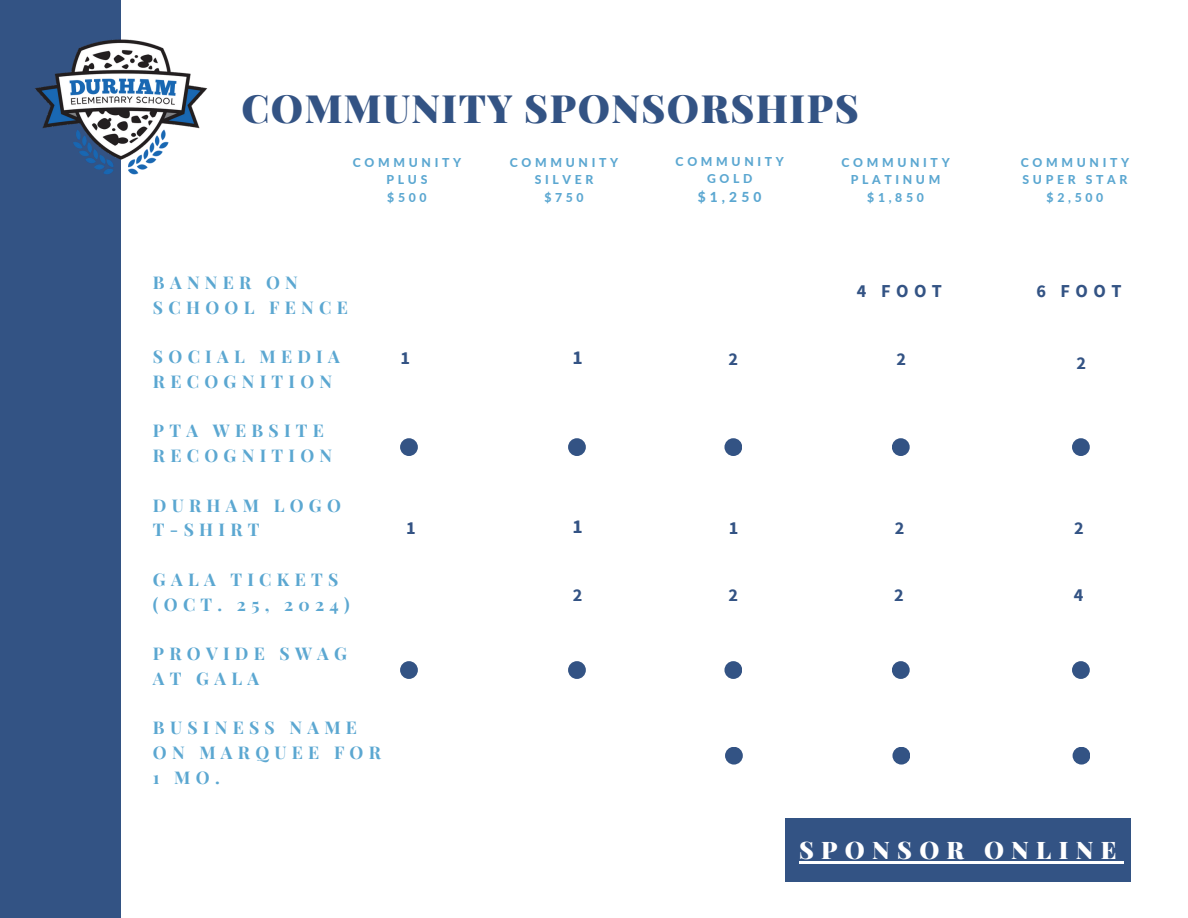
<style>
.page{position:relative;width:1188px;height:918px;background:#fff}
.page>*{position:absolute;margin:0;border:0;box-sizing:border-box;transform-origin:0 0}
.t1{font:900 39.15px "Playfair Display";letter-spacing:.035em;color:#335384}
.t2{font:900 24.15px "Playfair Display";letter-spacing:.3em;color:#fff}
.t3{font:700 19.5px "Source Sans Pro";color:#335384}
.t4{font:700 18.3px "Source Sans Pro";letter-spacing:.3em;color:#335384}
.t5{font:700 17.55px/24.8px "Playfair Display";letter-spacing:.3em;color:#5ba7d1}
.t6{font:800 13.65px "Lato";color:#5ba7d1}
.t7{font:800 12.3px/17.2px "Lato";letter-spacing:.3em;color:#5ba7d1;text-align:center}
</style>
<div class="page">
<div style="left:0;top:0;width:121px;height:918px;background:#335384"></div>
<img style="left:35px;top:39px;width:173px;height:136px">
<div style="left:785px;top:819px;width:345px;height:63px;background:#335384"></div>
<hr style="left:799px;top:861px;width:325px;height:3px;background:#fff">
<div style="left:400px;top:438px;width:18px;height:18px;background:#335384;border-radius:50%"></div>
<div style="left:568px;top:438px;width:18px;height:18px;background:#335384;border-radius:50%"></div>
<div style="left:724px;top:438px;width:18px;height:18px;background:#335384;border-radius:50%"></div>
<div style="left:892px;top:438px;width:18px;height:18px;background:#335384;border-radius:50%"></div>
<div style="left:1072px;top:438px;width:18px;height:18px;background:#335384;border-radius:50%"></div>
<div style="left:400px;top:661px;width:18px;height:18px;background:#335384;border-radius:50%"></div>
<div style="left:568px;top:661px;width:18px;height:18px;background:#335384;border-radius:50%"></div>
<div style="left:724px;top:661px;width:18px;height:18px;background:#335384;border-radius:50%"></div>
<div style="left:892px;top:661px;width:18px;height:18px;background:#335384;border-radius:50%"></div>
<div style="left:1072px;top:661px;width:18px;height:18px;background:#335384;border-radius:50%"></div>
<div style="left:725px;top:747px;width:18px;height:18px;background:#335384;border-radius:50%"></div>
<div style="left:892px;top:747px;width:18px;height:18px;background:#335384;border-radius:50%"></div>
<div style="left:1073px;top:747px;width:17px;height:18px;background:#335384;border-radius:50%"></div>
<h1 class="t1" style="left:241px;top:81px;width:619px">COMMUNITY SPONSORSHIPS</h1>
<p class="t7" style="left:353px;top:154px;width:110px">COMMUNITY</p>
<p class="t7" style="left:387px;top:171px;width:42px">PLUS</p>
<p class="t7" style="left:387px;top:188px;width:41px">$500</p>
<p class="t7" style="left:510px;top:154px;width:110px">COMMUNITY</p>
<p class="t7" style="left:535px;top:171px;width:60px">SILVER</p>
<p class="t7" style="left:544px;top:188px;width:41px">$750</p>
<h3 class="t7" style="left:676px;top:153px;width:110px">COMMUNITY<br>GOLD</h3>
<h3 class="t6" style="left:698px;top:188px;width:65px">$1,250</h3>
<h3 class="t7" style="left:841px;top:154px;width:110px">COMMUNITY<br>PLATINUM</h3>
<h3 class="t7" style="left:867px;top:188px;width:58px">$1,850</h3>
<h3 class="t7" style="left:1021px;top:154px;width:110px">COMMUNITY</h3>
<h3 class="t7" style="left:1022px;top:171px;width:107px">SUPER STAR</h3>
<h3 class="t7" style="left:1047px;top:188px;width:58px">$2,500</h3>
<p class="t5" style="left:153px;top:269px;width:196px">BANNER ON<br>SCHOOL FENCE</p>
<p class="t5" style="left:153px;top:343px;width:188px">SOCIAL MEDIA<br>RECOGNITION</p>
<p class="t5" style="left:153px;top:418px;width:181px">PTA WEBSITE<br>RECOGNITION</p>
<p class="t5" style="left:153px;top:492px;width:190px">DURHAM LOGO<br>T-SHIRT</p>
<p class="t5" style="left:153px;top:566px;width:198px">GALA TICKETS (OCT. 25, 2024)</p>
<p class="t5" style="left:153px;top:640px;width:196px">PROVIDE SWAG<br>AT GALA</p>
<p class="t5" style="left:153px;top:715px;width:229px">BUSINESS NAME<br>ON MARQUEE FOR<br>1 MO.</p>
<h3 class="t4" style="left:857px;top:279px;width:87px">4 FOOT</h3>
<h3 class="t4" style="left:1036px;top:279px;width:87px">6 FOOT</h3>
<p class="t4" style="left:400px;top:346px;width:11px">1</p>
<p class="t3" style="left:572px;top:345px;width:12px">1</p>
<p class="t4" style="left:729px;top:347px;width:11px">2</p>
<p class="t4" style="left:897px;top:347px;width:11px">2</p>
<h2 class="t4" style="left:1077px;top:351px;width:11px">2</h2>
<p class="t4" style="left:406px;top:516px;width:11px">1</p>
<p class="t3" style="left:572px;top:514px;width:12px">1</p>
<p class="t4" style="left:729px;top:516px;width:11px">1</p>
<p class="t4" style="left:895px;top:516px;width:11px">2</p>
<p class="t4" style="left:1074px;top:516px;width:11px">2</p>
<p class="t4" style="left:573px;top:583px;width:11px">2</p>
<p class="t4" style="left:729px;top:583px;width:11px">2</p>
<p class="t4" style="left:894px;top:583px;width:11px">2</p>
<p class="t4" style="left:1074px;top:583px;width:11px">4</p>
<p class="t2" style="left:799px;top:833px;width:319px">SPONSOR ONLINE</p>
</div>
